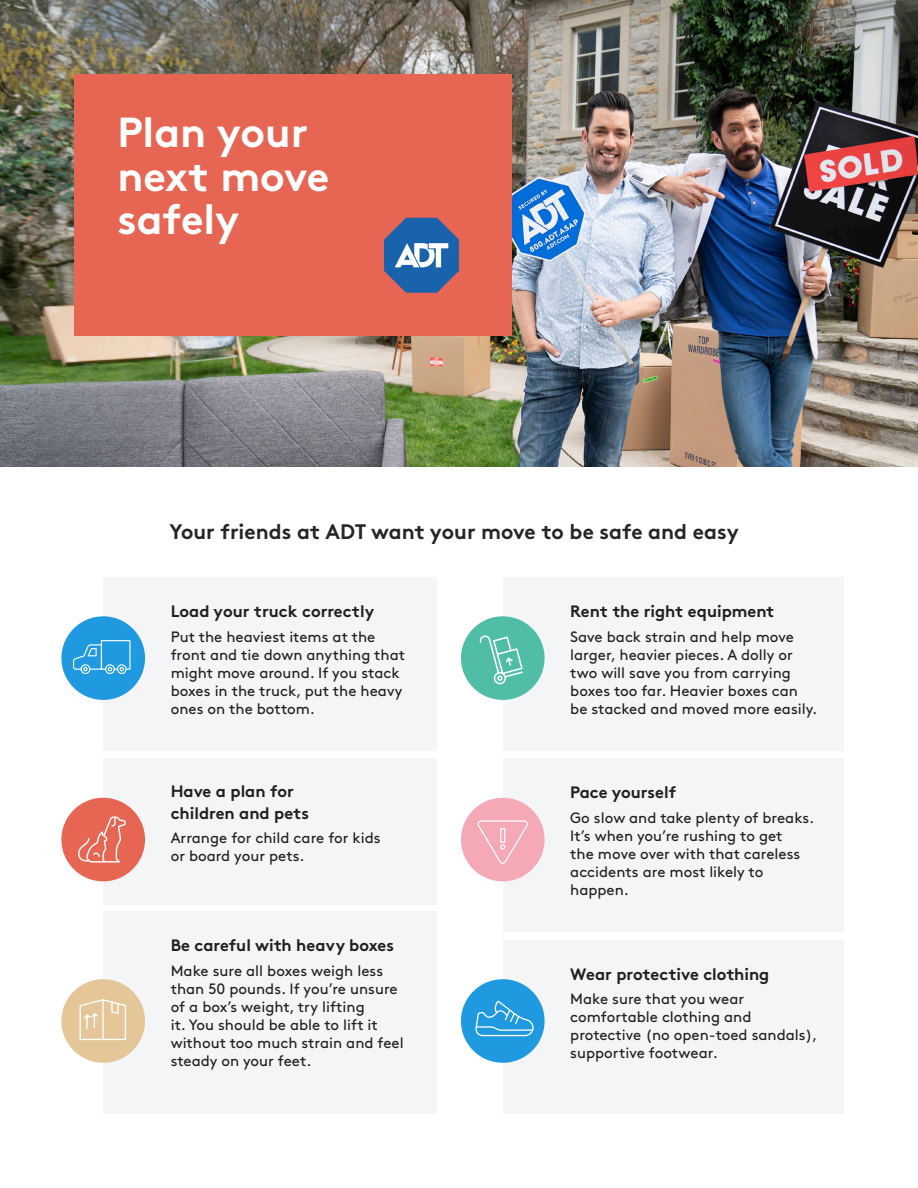
<style>
.page{position:relative;width:918px;height:1188px;background:#fff}
.page>*{position:absolute;margin:0;border:0;box-sizing:border-box;transform-origin:0 0}
.t1{font:700 42px "Brown";color:#fff}
.t2{font:700 21px "Brown";color:#242629}
.t3{font:700 16.5px/21.6px "Brown";color:#231f20}
.t4{font:15px/18px "Brown";color:#231f20}
</style>
<div class="page">
<img style="left:0;top:0;width:918px;height:467px">
<div style="left:103px;top:577px;width:334px;height:174px;background:#f3f5f6"></div>
<div style="left:503px;top:577px;width:341px;height:174px;background:#f3f5f6"></div>
<div style="left:103px;top:758px;width:334px;height:147px;background:#f3f5f6"></div>
<div style="left:103px;top:912px;width:334px;height:202px;background:#f3f5f6"></div>
<div style="left:503px;top:758px;width:341px;height:174px;background:#f3f5f6"></div>
<div style="left:503px;top:940px;width:341px;height:174px;background:#f3f5f6"></div>
<div style="left:61px;top:616px;width:84px;height:84px;background:#1f99e0;border-radius:50%"></div>
<svg style="left:73px;top:640px;width:58px;height:34px"></svg>
<div style="left:461px;top:616px;width:84px;height:84px;background:#50bda7;border-radius:50%"></div>
<svg style="left:480px;top:635px;width:43px;height:49px"></svg>
<div style="left:61px;top:798px;width:84px;height:83px;background:#e66553;border-radius:50%"></div>
<svg style="left:78px;top:817px;width:48px;height:46px"></svg>
<div style="left:61px;top:979px;width:84px;height:84px;background:#e5c698;border-radius:50%"></div>
<svg style="left:80px;top:999px;width:46px;height:41px"></svg>
<div style="left:461px;top:798px;width:84px;height:83px;background:#f5a8b5;border-radius:50%"></div>
<svg style="left:477px;top:820px;width:51px;height:44px"></svg>
<div style="left:461px;top:979px;width:84px;height:84px;background:#1f99e0;border-radius:50%"></div>
<svg style="left:475px;top:1001px;width:59px;height:35px"></svg>
<div style="left:74px;top:74px;width:438px;height:262px;background:#e66553"></div>
<svg style="left:384px;top:218px;width:75px;height:75px"></svg>
<p class="t1" style="left:117px;top:99px;width:192px">Plan your</p>
<p class="t1" style="left:117px;top:142px;width:214px">next move</p>
<p class="t1" style="left:117px;top:186px;width:123px">safely</p>
<p class="t2" style="left:170px;top:515px;width:571px">Your friends at ADT want your move to be safe and easy</p>
<p class="t3" style="left:171px;top:598px;width:205px">Load your truck correctly</p>
<p class="t4" style="left:171px;top:626px;width:236px">Put the heaviest items at the front and tie down anything that might move around. If you stack boxes in the truck, put the heavy ones on the bottom.</p>
<p class="t3" style="left:171px;top:779px;width:140px">Have a plan for children and pets</p>
<p class="t4" style="left:171px;top:828px;width:211px">Arrange for child care for kids or board your pets.</p>
<p class="t3" style="left:171px;top:933px;width:225px">Be careful with heavy boxes</p>
<p class="t4" style="left:171px;top:961px;width:235px">Make sure all boxes weigh less than 50 pounds. If you’re unsure of a box’s weight, try lifting<br>it. You should be able to lift it without too much strain and feel steady on your feet.</p>
<p class="t3" style="left:570px;top:598px;width:206px">Rent the right equipment</p>
<p class="t4" style="left:570px;top:626px;width:249px">Save back strain and help move larger, heavier pieces. A dolly or two will save you from carrying boxes too far. Heavier boxes can be stacked and moved more easily.</p>
<p class="t3" style="left:570px;top:780px;width:107px">Pace yourself</p>
<p class="t4" style="left:570px;top:808px;width:246px">Go slow and take plenty of breaks.<br>It’s when you’re rushing to get<br>the move over with that careless accidents are most likely to happen.</p>
<p class="t3" style="left:570px;top:961px;width:201px">Wear protective clothing</p>
<p class="t4" style="left:570px;top:989px;width:249px">Make sure that you wear comfortable clothing and protective (no open-toed sandals), supportive footwear.</p>
</div>
